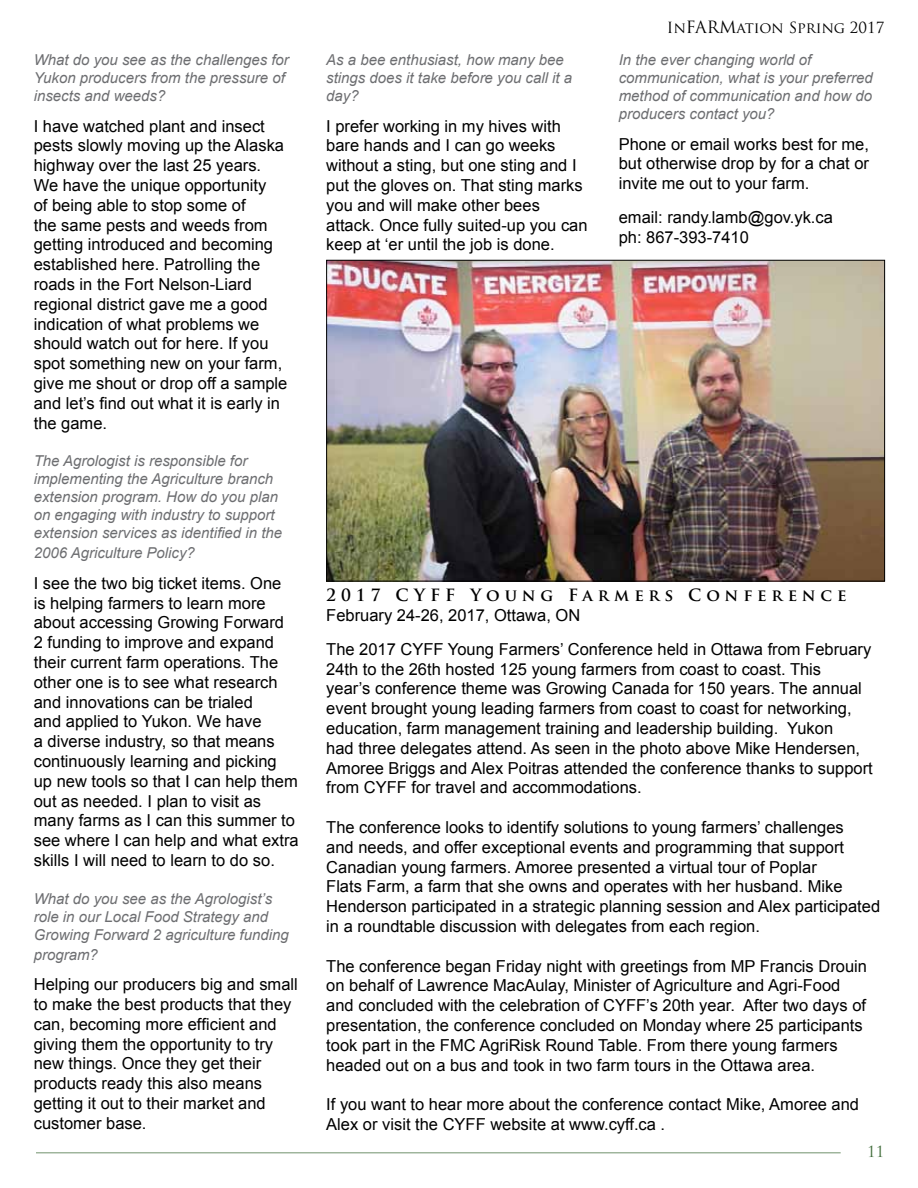
<style>
.page{position:relative;width:918px;height:1188px;background:#fff}
.page>*{position:absolute;margin:0;border:0;box-sizing:border-box;transform-origin:0 0}
.t1{font:16.5px/19.8px "Arial";color:#000}
.t2{font:700 16.5px "Trajan Pro";letter-spacing:.3em;color:#000}
.t3{font:italic 15px/18px "Arial";color:#6d6e71}
.t4{font:15px "Trajan Pro";color:#000}
.t5{font:15px "Trajan Pro";color:#406c3a}
.s1{font-size:16.5px}
</style>
<div class="page">
<hr style="left:36px;top:1152px;width:805px;height:2px;background:#406c3a">
<img style="left:328px;top:262px;width:555px;height:317px">
<p class="t3" style="left:34px;top:51px;width:257px">What do you see as the challenges for<br>Yukon producers from the pressure of insects and weeds?</p>
<p class="t1" style="left:34px;top:116px;width:255px">I have watched plant and insect pests slowly moving up the Alaska highway over the last 25 years.<br>We have the unique opportunity<br>of being able to stop some of<br>the same pests and weeds from getting introduced and becoming established here. Patrolling the roads in the Fort Nelson-Liard regional district gave me a good indication of what problems we should watch out for here. If you spot something new on your farm, give me shout or drop off a sample and let’s find out what it is early in the game.</p>
<p class="t3" style="left:34px;top:452px;width:250px">The Agrologist is responsible for implementing the Agriculture branch extension program. How do you plan on engaging with industry to support extension services as identified in the</p>
<p class="t3" style="left:34px;top:544px;width:163px">2006 Agriculture Policy?</p>
<p class="t1" style="left:34px;top:573px;width:267px">I see the two big ticket items. One<br>is helping farmers to learn more about accessing Growing Forward<br>2 funding to improve and expand their current farm operations. The other one is to see what research and innovations can be trialed<br>and applied to Yukon. We have<br>a diverse industry, so that means continuously learning and picking up new tools so that I can help them out as needed. I plan to visit as many farms as I can this summer to see where I can help and what extra skills I will need to learn to do so.</p>
<p class="t3" style="left:34px;top:890px;width:257px">What do you see as the Agrologist’s role in our Local Food Strategy and<br>Growing Forward 2 agriculture funding</p>
<p class="t3" style="left:34px;top:945px;width:66px">program?</p>
<p class="t1" style="left:34px;top:975px;width:266px">Helping our producers big and small to make the best products that they can, becoming more efficient and giving them the opportunity to try new things. Once they get their products ready this also means getting it out to their market and customer base.</p>
<p class="t3" style="left:326px;top:51px;width:247px">As a bee enthusiast, how many bee stings does it take before you call it a day?</p>
<p class="t1" style="left:326px;top:116px;width:263px">I prefer working in my hives with bare hands and I can go weeks without a sting, but one sting and I put the gloves on. That sting marks you and will make other bees attack. Once fully suited-up you can keep at ‘er until the job is done.</p>
<p class="t4" style="left:667px;top:18px;width:219px">In<span class="s1">FARM</span>ation Spring 2017</p>
<p class="t3" style="left:619px;top:51px;width:256px">In the ever changing world of communication, what is your preferred method of communication and how do producers contact you?</p>
<p class="t1" style="left:619px;top:134px;width:252px;text-align:justify">Phone or email works best for me, but otherwise drop by for a chat or invite me out to your farm.</p>
<p class="t1" style="left:619px;top:208px;width:216px">email: randy.lamb@gov.yk.ca ph: 867-393-7410</p>
<p class="t2" style="left:326px;top:585px;width:522px">2017 CYFF Young Farmers Conference</p>
<p class="t1" style="left:326px;top:598px;width:547px;line-height:34.2px">February 24-26, 2017, Ottawa, ON<br>The 2017 CYFF Young Farmers’ Conference held in Ottawa from February</p>
<p class="t1" style="left:326px;top:659px;width:548px">24th to the 26th hosted 125 young farmers from coast to coast. This<br>year’s conference theme was Growing Canada for 150 years. The annual event brought young leading farmers from coast to coast for networking, education, farm management training and leadership building. Yukon<br>had three delegates attend. As seen in the photo above Mike Hendersen, Amoree Briggs and Alex Poitras attended the conference thanks to support from CYFF for travel and accommodations.</p>
<p class="t1" style="left:326px;top:817px;width:556px">The conference looks to identify solutions to young farmers’ challenges<br>and needs, and offer exceptional events and programming that support Canadian young farmers. Amoree presented a virtual tour of Poplar<br>Flats Farm, a farm that she owns and operates with her husband. Mike Henderson participated in a strategic planning session and Alex participated in a roundtable discussion with delegates from each region.</p>
<p class="t1" style="left:326px;top:956px;width:542px">The conference began Friday night with greetings from MP Francis Drouin on behalf of Lawrence MacAulay, Minister of Agriculture and Agri-Food and concluded with the celebration of CYFF’s 20th year. After two days of presentation, the conference concluded on Monday where 25 participants took part in the FMC AgriRisk Round Table. From there young farmers headed out on a bus and took in two farm tours in the Ottawa area.</p>
<p class="t1" style="left:326px;top:1095px;width:534px">If you want to hear more about the conference contact Mike, Amoree and<br>Alex or visit the CYFF website at www.cyff.ca .</p>
<p class="t5" style="left:867px;top:1142px;width:19px">11</p>
</div>
